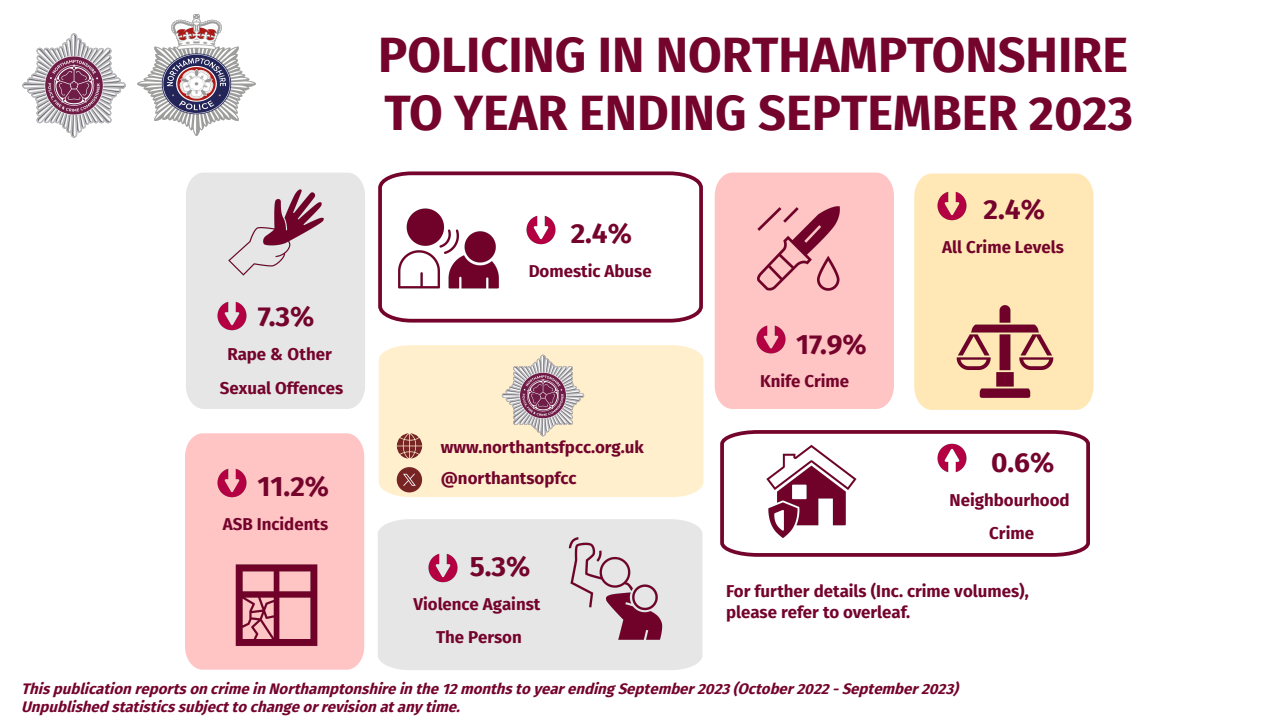
<style>
.page{position:relative;width:1282px;height:720px;background:#fff}
.page>*{position:absolute;margin:0;border:0;box-sizing:border-box;transform-origin:0 0}
.t1{font:700 48.75px/58.1px "Fira Sans";color:#74042c}
.t2{font:700 28.12px "Fira Sans";color:#74042c}
.t3{font:700 16.88px/33.8px "Fira Sans";color:#74042c;text-align:center}
.t4{font:italic 700 15px/17.9px "Fira Sans";color:#74042c}
</style>
<div class="page">
<div style="left:186px;top:178px;width:179px;height:231px;background:#e6e6e6"></div>
<div style="left:379px;top:345px;width:324px;height:152px;background:#ffefcd"></div>
<div style="left:185px;top:433px;width:179px;height:233px;background:#ffc4c4"></div>
<div style="left:378px;top:519px;width:324px;height:151px;background:#e6e6e6"></div>
<svg style="left:531px;top:172px;width:172px;height:151px"></svg>
<div style="left:714px;top:173px;width:179px;height:236px;background:#ffc4c4"></div>
<div style="left:914px;top:174px;width:179px;height:231px;background:#ffe8b5"></div>
<svg style="left:720px;top:430px;width:369px;height:127px"></svg>
<img style="left:193px;top:523px;width:166px;height:147px">
<img style="left:728px;top:430px;width:166px;height:127px">
<img style="left:532px;top:519px;width:166px;height:151px">
<img style="left:378px;top:171px;width:153px;height:152px">
<img style="left:715px;top:172px;width:166px;height:159px">
<img style="left:193px;top:172px;width:166px;height:143px">
<img style="left:208px;top:460px;width:47px;height:46px">
<img style="left:138px;top:14px;width:117px;height:121px">
<img style="left:22px;top:33px;width:116px;height:105px">
<img style="left:747px;top:316px;width:47px;height:47px">
<img style="left:419px;top:545px;width:47px;height:47px">
<img style="left:492px;top:345px;width:101px;height:101px">
<svg style="left:397px;top:433px;width:25px;height:26px"></svg>
<svg style="left:397px;top:467px;width:25px;height:25px"></svg>
<img style="left:517px;top:206px;width:47px;height:47px">
<img style="left:208px;top:293px;width:47px;height:47px">
<img style="left:928px;top:434px;width:47px;height:47px">
<img style="left:928px;top:183px;width:47px;height:47px">
<img style="left:921px;top:268px;width:166px;height:166px">
<h1 class="t1" style="left:378px;top:23px;width:756px">POLICING IN NORTHAMPTONSHIRE<br>TO YEAR ENDING SEPTEMBER 2023</h1>
<h2 class="t2" style="left:258px;top:293px;width:58px">7.3%</h2>
<p class="t3" style="left:220px;top:336px;width:125px">Rape &amp; Other<br>Sexual Offences</p>
<h2 class="t2" style="left:257px;top:463px;width:73px">11.2%</h2>
<p class="t3" style="left:223px;top:506px;width:107px">ASB Incidents</p>
<h2 class="t2" style="left:570px;top:209px;width:63px">2.4%</h2>
<p class="t3" style="left:528px;top:253px;width:124px">Domestic Abuse</p>
<p class="t3" style="left:441px;top:431px;width:205px;line-height:31px;text-align:left">www.northantsfpcc.org.uk @northantsopfcc</p>
<h2 class="t2" style="left:470px;top:542px;width:62px">5.3%</h2>
<p class="t3" style="left:413px;top:586px;width:128px">Violence Against<br>The Person</p>
<h2 class="t2" style="left:796px;top:320px;width:72px">17.9%</h2>
<p class="t3" style="left:760px;top:364px;width:90px">Knife Crime</p>
<h2 class="t2" style="left:983px;top:186px;width:63px">2.4%</h2>
<p class="t3" style="left:942px;top:229px;width:123px">All Crime Levels</p>
<h2 class="t2" style="left:991px;top:438px;width:65px">0.6%</h2>
<p class="t3" style="left:949px;top:482px;width:122px">Neighbourhood<br>Crime</p>
<p class="t3" style="left:726px;top:580px;width:304px;line-height:20.6px;text-align:left">For further details (Inc. crime volumes), please refer to overleaf.</p>
<p class="t4" style="left:21px;top:679px;width:943px">ThispublicationreportsoncrimeinNorthamptonshireinthe12monthsto yearendingSeptember2023(October2022-September2023)<br>Unpublished statisticssubjectto changeorrevisionatany time.</p>
</div>
